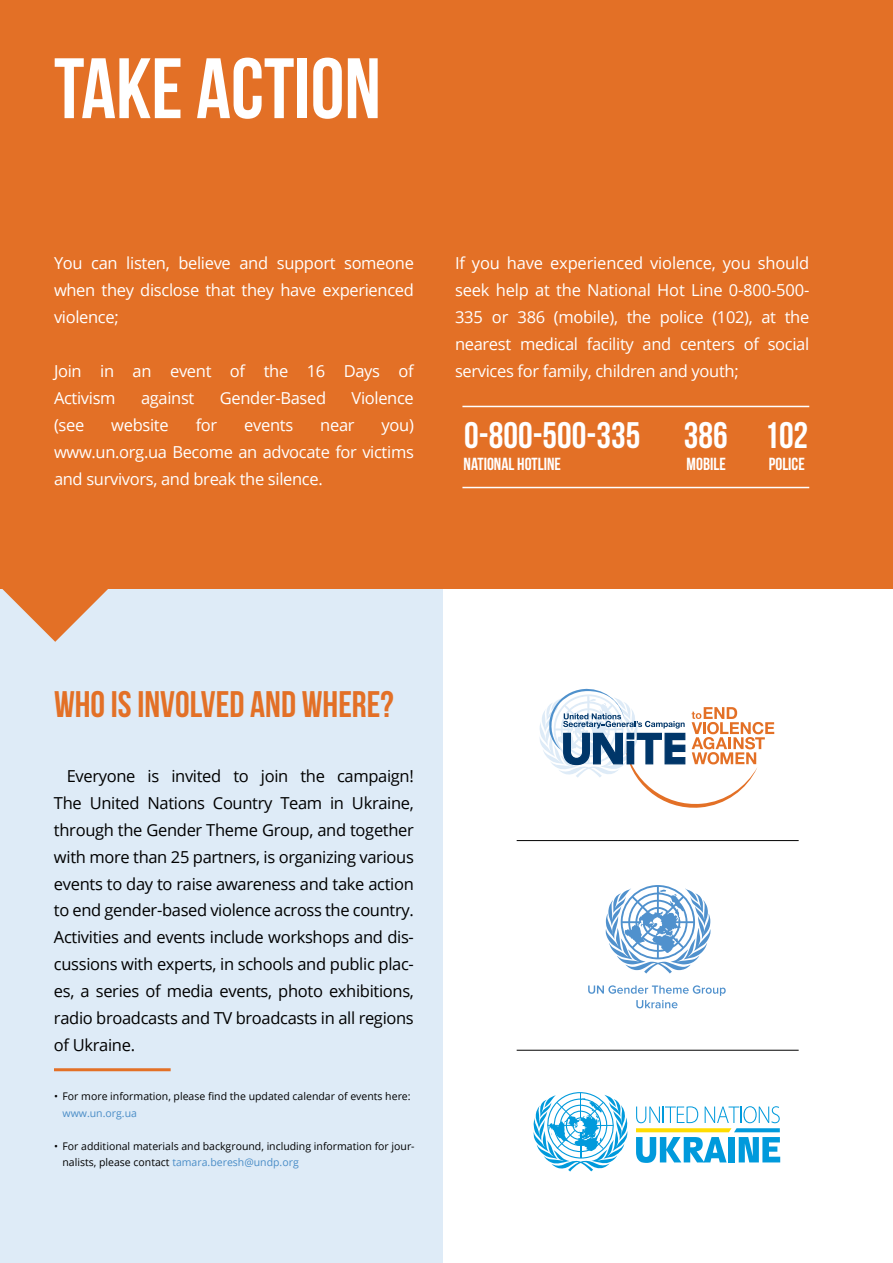
<style>
.page{position:relative;width:893px;height:1263px;background:#fff}
.page>*{position:absolute;margin:0;border:0;box-sizing:border-box;transform-origin:0 0}
.t1{font:700 85.5px "Bebas Neue";color:#fff}
.t2{font:700 36.9px "Bebas Neue";color:#e37026}
.t3{font:700 36.9px "Bebas Neue";color:#fff}
.t4{font:700 17.55px "Bebas Neue";color:#fff}
.t5{font:16.5px/27px "Open Sans";letter-spacing:-.02em;color:#fff;text-align:justify}
.t6{font:16.5px/27px "Open Sans";letter-spacing:-.02em;color:#000;text-align:justify}
.t7{font:10.5px/16.5px "Open Sans";color:#000}
.t8{font:10.5px "Open Sans";color:#4a8dc7}
.s1{color:#4a8dc7}
</style>
<div class="page">
<div style="left:0;top:588px;width:443px;height:675px;background:#deebf7"></div>
<div style="left:0;top:0;width:893px;height:588px;background:#e37026"></div>
<hr style="left:54px;top:1068px;width:117px;height:3px;background:#e37026">
<svg style="left:606px;top:885px;width:104px;height:88px"></svg>
<svg style="left:588px;top:985px;width:138px;height:23px"></svg>
<svg style="left:539px;top:688px;width:235px;height:120px"></svg>
<svg style="left:533px;top:1092px;width:95px;height:79px"></svg>
<svg style="left:636px;top:1106px;width:144px;height:57px"></svg>
<hr style="left:462px;top:406px;width:347px;height:1px;background:#fff">
<hr style="left:462px;top:487px;width:347px;height:1px;background:#fff">
<svg style="left:0;top:588px;width:109px;height:54px"></svg>
<hr style="left:517px;top:840px;width:282px;height:1px;background:#000">
<hr style="left:517px;top:1050px;width:282px;height:1px;background:#000">
<h1 class="t1" style="left:54px;top:42px;width:328px">TAKE ACTION</h1>
<p class="t5" style="left:54px;top:249px;width:361px">You can listen, believe and support someone when they disclose that they have experienced violence;</p>
<p class="t5" style="left:54px;top:357px;width:361px">Join in an event of the 16 Days of<br>Activism</p>
<p class="t5" style="left:141px;top:384px;width:55px">against</p>
<p class="t5" style="left:220px;top:384px;width:108px">Gender-Based</p>
<p class="t5" style="left:352px;top:384px;width:64px">Violence</p>
<p class="t5" style="left:455px;top:249px;width:356px">If you have experienced violence, you should seek help at the National Hot Line 0-800-500- 335 or 386 (mobile), the police (102), at the nearest medical facility and centers of social services for family, children and youth;</p>
<p class="t5" style="left:54px;top:411px;width:32px">(see</p>
<p class="t5" style="left:111px;top:411px;width:59px">website</p>
<p class="t5" style="left:196px;top:411px;width:23px">for</p>
<p class="t5" style="left:244px;top:411px;width:50px">events</p>
<p class="t5" style="left:320px;top:411px;width:36px">near</p>
<p class="t5" style="left:54px;top:411px;width:361px;text-indent:328px">you) www.un.org.ua Become an advocate for victims and survivors, and break the silence.</p>
<h2 class="t3" style="left:464px;top:415px;width:346px">0-800-500-335 386 102</h2>
<p class="t4" style="left:464px;top:454px;width:99px">NATIONAL HOTLINE</p>
<p class="t4" style="left:687px;top:454px;width:41px">MOBILE</p>
<p class="t4" style="left:769px;top:454px;width:37px">POLICE</p>
<h2 class="t2" style="left:54px;top:684px;width:341px">WHO IS INVOLVED AND WHERE?</h2>
<p class="t6" style="left:54px;top:761px;width:361px;text-indent:13px">Everyone is invited to join the campaign!<br>The United Nations Country Team in Ukraine, through the Gender Theme Group, and together with more than 25 partners, is organizing various events to day to raise awareness and take action to end gender-based violence across the country.<br>Activities and events include workshops and dis&shy;cussions with experts, in schools and public plac&shy;es, a series of media events, photo exhibitions, radio broadcasts and TV broadcasts in all regions of Ukraine.</p>
<p class="t7" style="left:54px;top:1088px;width:358px">• For more information, please find the updated calendar of events here:</p>
<p class="t8" style="left:63px;top:1105px;width:76px">www.un.org.ua</p>
<p class="t7" style="left:63px;top:1137px;width:354px;text-indent:-9px">• For additional materials and background, including information for jour&shy;nalists, please contact <span class="s1">tamara.beresh@undp.org</span></p>
</div>
